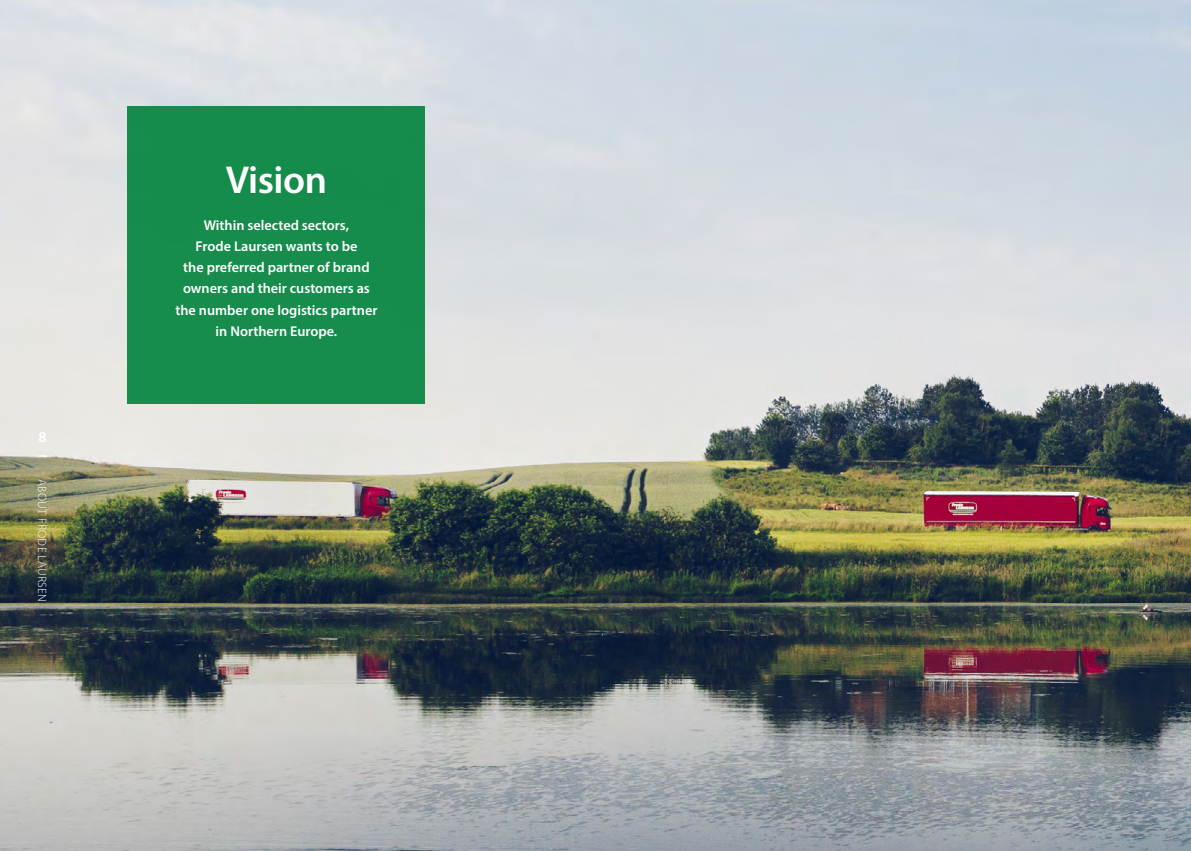
<style>
.page{position:relative;width:1191px;height:851px;background:#fff}
.page>*{position:absolute;margin:0;border:0;box-sizing:border-box;transform-origin:0 0}
.t1{font:600 39px "Myriad Pro";letter-spacing:-.01em;color:#fff}
.t2{font:600 15px "Myriad Pro";color:#fff}
.t3{font:600 14.25px/21.3px "Myriad Pro";color:#fff;text-align:center}
.t4{font:300 12px "Myriad Pro";letter-spacing:.03em;color:#fff}
</style>
<div class="page">
<img style="left:0;top:0;width:1191px;height:850px">
<div style="left:128px;top:106px;width:297px;height:298px;background:#178c4c"></div>
<p class="t2" style="left:38px;top:427px;width:10px">8</p>
<p class="t4" style="left:49px;top:478px;width:125px;rotate:90deg">About Frode Laursen</p>
<h1 class="t1" style="left:226px;top:155px;width:103px">Vision</h1>
<p class="t3" style="left:175px;top:214px;width:203px">Within selected sectors,<br>Frode Laursen wants to be<br>the preferred partner of brand owners and their customers as the number one logistics partner in Northern Europe.</p>
</div>
